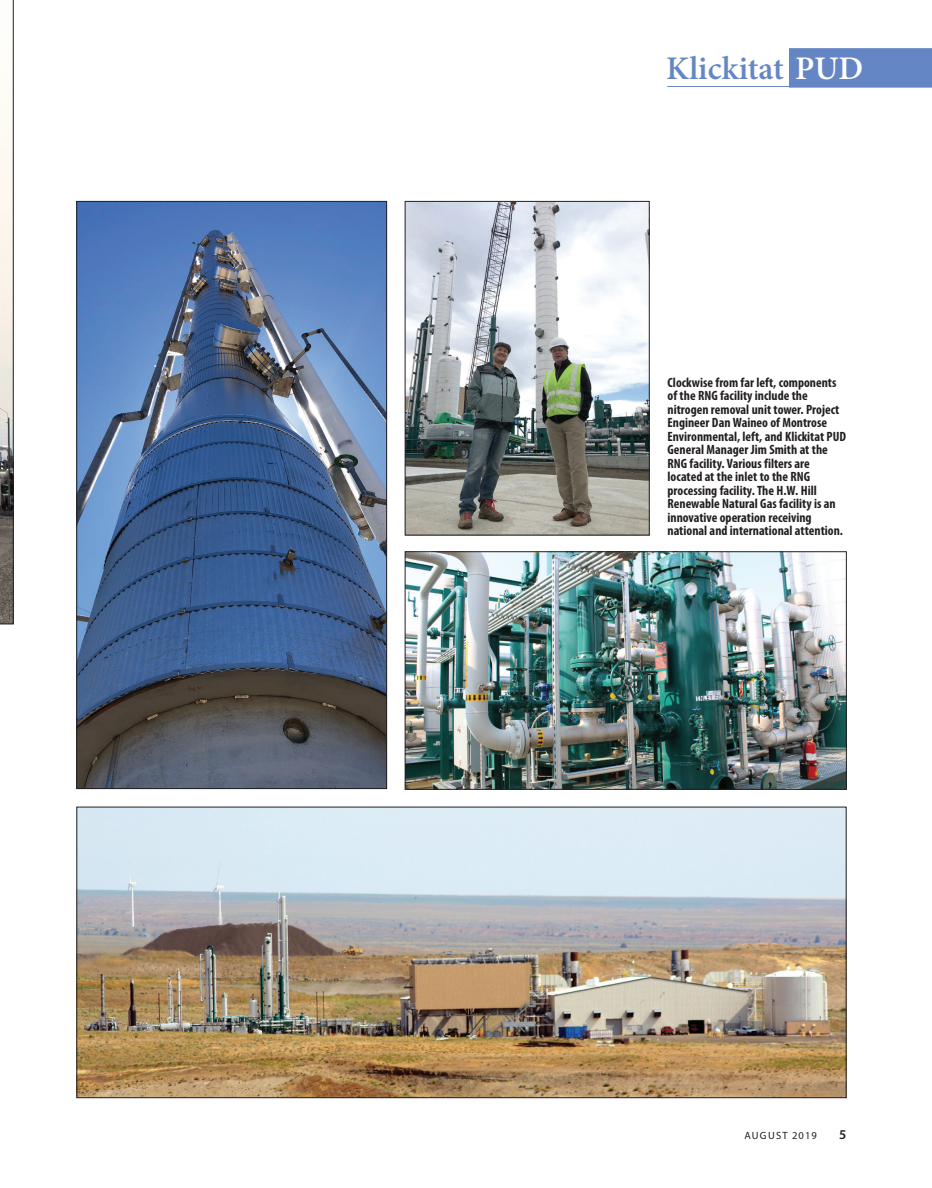
<style>
.page{position:relative;width:932px;height:1188px;background:#fff}
.page>*{position:absolute;margin:0;border:0;box-sizing:border-box;transform-origin:0 0}
.t1{font:600 33px "Minion Pro";color:#6486c4}
.t2{font:700 condensed 13.5px/13.5px "Myriad Pro";color:#231f20}
.t3{font:600 13.5px "Myriad Pro";color:#231f20}
.t4{font:10.5px "Myriad Pro";letter-spacing:.11em;color:#231f20}
.s1{color:#fff}
</style>
<div class="page">
<svg style="left:0;top:0;width:13px;height:624px"></svg>
<img style="left:407px;top:554px;width:437px;height:234px">
<div style="left:405px;top:552px;width:441px;height:238px;border:1px solid #231f20"></div>
<img style="left:78px;top:203px;width:307px;height:584px">
<img style="left:79px;top:809px;width:765px;height:287px">
<img style="left:407px;top:203px;width:240px;height:330px">
<div style="left:405px;top:201px;width:244px;height:334px;border:1px solid #231f20"></div>
<div style="left:789px;top:48px;width:143px;height:40px;background:#6486c4"></div>
<hr style="left:667px;top:86px;width:265px;height:1px;background:#6587c4">
<h1 class="t1" style="left:666px;top:46px;width:199px">Klickitat <span class="s1">PUD</span></h1>
<p class="t2" style="left:667px;top:375px;width:180px">Clockwise from far left, components of the RNG facility include the nitrogen removal unit tower. Project Engineer Dan Waineo of Montrose Environmental, left, and Klickitat PUD General Manager Jim Smith at the RNG facility. Various filters are located at the inlet to the RNG processing facility. The H.W. Hill Renewable Natural Gas facility is an innovative operation receiving national and international attention.</p>
<p class="t4" style="left:744px;top:1129px;width:74px">AUGUST 2019</p>
<p class="t3" style="left:839px;top:1125px;width:9px">5</p>
</div>
